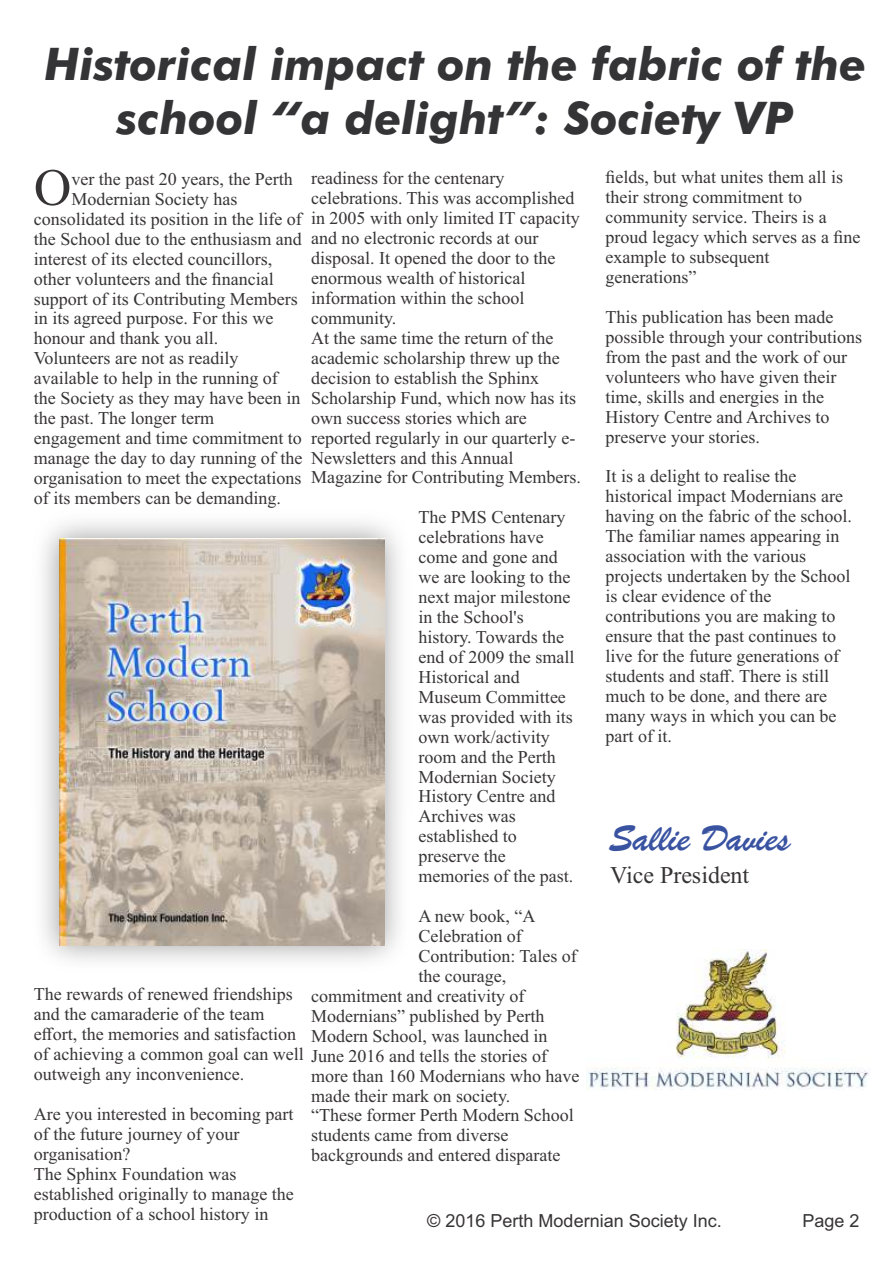
<style>
.page{position:relative;width:893px;height:1263px;background:#fff}
.page>*{position:absolute;margin:0;border:0;box-sizing:border-box;transform-origin:0 0}
.t1{font:51.9px "Times New Roman";color:#373435}
.t2{font:italic 700 45px/54.3px "Futura BT";color:#343437;text-align:center}
.t3{font:36px "Brush Script BT";color:#3953a1}
.t4{font:24px "Times New Roman";color:#373435}
.t5{font:18px/20px "Times New Roman";color:#373435}
.t6{font:18px "Arial";color:#373435}
</style>
<div class="page">
<img style="left:586px;top:949px;width:283px;height:140px">
<img style="left:43px;top:522px;width:357px;height:439px">
<img style="left:60px;top:538px;width:325px;height:407px">
<h2 class="t2" style="left:44px;top:41px;width:823px">Historical impact on the fabric of the school “a delight”: Society VP</h2>
<h1 class="t1" style="left:34px;top:169px;width:39px">O</h1>
<p class="t5" style="left:71px;top:171px;width:223px">ver the past 20 years, the Perth</p>
<p class="t5" style="left:606px;top:169px;width:256px">fields, but what unites them all is their strong commitment to community service. Theirs is a proud legacy which serves as a fine example to subsequent generations”</p>
<p class="t5" style="left:606px;top:309px;width:258px">This publication has been made possible through your contributions from the past and the work of our volunteers who have given their time, skills and energies in the<br>History Centre and Archives to preserve your stories.</p>
<p class="t5" style="left:606px;top:468px;width:248px">It is a delight to realise the historical impact Modernians are having on the fabric of the school.<br>The familiar names appearing in association with the various projects undertaken by the School is clear evidence of the contributions you are making to ensure that the past continues to live for the future generations of students and staff. There is still much to be done, and there are many ways in which you can be part of it.</p>
<p class="t5" style="left:311px;top:170px;width:271px">readiness for the centenary celebrations. This was accomplished in 2005 with only limited IT capacity and no electronic records at our disposal. It opened the door to the enormous wealth of historical information within the school community.<br>At the same time the return of the academic scholarship threw up the decision to establish the Sphinx<br>Scholarship Fund, which now has its own success stories which are reported regularly in our quarterly e-<br>Newsletters and this Annual<br>Magazine for Contributing Members.</p>
<p class="t5" style="left:418px;top:509px;width:157px">The PMS Centenary celebrations have come and gone and we are looking to the next major milestone in the School's history. Towards the end of 2009 the small<br>Historical and<br>Museum Committee was provided with its own work/activity room and the Perth<br>Modernian Society<br>History Centre and<br>Archives was established to preserve the memories of the past.</p>
<p class="t5" style="left:418px;top:908px;width:118px">A new book, “A</p>
<p class="t5" style="left:418px;top:928px;width:105px">Celebration of</p>
<p class="t5" style="left:418px;top:948px;width:160px">Contribution: Tales of</p>
<p class="t5" style="left:418px;top:968px;width:89px">the courage,</p>
<p class="t5" style="left:311px;top:987px;width:215px">commitment and creativity of</p>
<p class="t5" style="left:311px;top:1007px;width:235px">Modernians” published by Perth</p>
<p class="t5" style="left:311px;top:1027px;width:238px">Modern School, was launched in</p>
<p class="t5" style="left:34px;top:1046px;width:515px">of achieving a common goal can well June 2016 and tells the stories of</p>
<p class="t5" style="left:311px;top:1067px;width:270px">more than 160 Modernians who have made their mark on society.<br>“These former Perth Modern School students came from diverse backgrounds and entered disparate</p>
<p class="t5" style="left:71px;top:191px;width:167px">Modernian Society has</p>
<p class="t5" style="left:34px;top:210px;width:270px">consolidated its position in the life of</p>
<p class="t5" style="left:34px;top:230px;width:269px">the School due to the enthusiasm and</p>
<p class="t5" style="left:34px;top:250px;width:240px">interest of its elected councillors,</p>
<p class="t5" style="left:34px;top:270px;width:241px">other volunteers and the financial</p>
<p class="t5" style="left:34px;top:290px;width:266px">support of its Contributing Members</p>
<p class="t5" style="left:34px;top:310px;width:241px">in its agreed purpose. For this we</p>
<p class="t5" style="left:34px;top:330px;width:186px">honour and thank you all.</p>
<p class="t5" style="left:34px;top:350px;width:206px">Volunteers are not as readily</p>
<p class="t5" style="left:34px;top:370px;width:245px">available to help in the running of</p>
<p class="t5" style="left:34px;top:390px;width:268px">the Society as they may have been in</p>
<p class="t5" style="left:34px;top:410px;width:182px">the past. The longer term</p>
<p class="t5" style="left:34px;top:430px;width:269px">engagement and time commitment to</p>
<p class="t5" style="left:34px;top:450px;width:270px">manage the day to day running of the</p>
<p class="t5" style="left:34px;top:470px;width:269px">organisation to meet the expectations</p>
<p class="t5" style="left:34px;top:490px;width:248px">of its members can be demanding.</p>
<h3 class="t3" style="left:610px;top:822px;width:182px">Sallie Davies</h3>
<h3 class="t4" style="left:610px;top:866px;width:141px">Vice President</h3>
<p class="t5" style="left:34px;top:986px;width:264px">The rewards of renewed friendships and the camaraderie of the team effort, the memories and satisfaction</p>
<p class="t5" style="left:34px;top:1066px;width:212px">outweigh any inconvenience.</p>
<p class="t5" style="left:34px;top:1106px;width:261px">Are you interested in becoming part of the future journey of your organisation?<br>The Sphinx Foundation was established originally to manage the production of a school history in</p>
<p class="t6" style="left:427px;top:1214px;width:296px">© 2016 Perth Modernian Society Inc.</p>
<p class="t6" style="left:802px;top:1214px;width:59px">Page 2</p>
</div>
